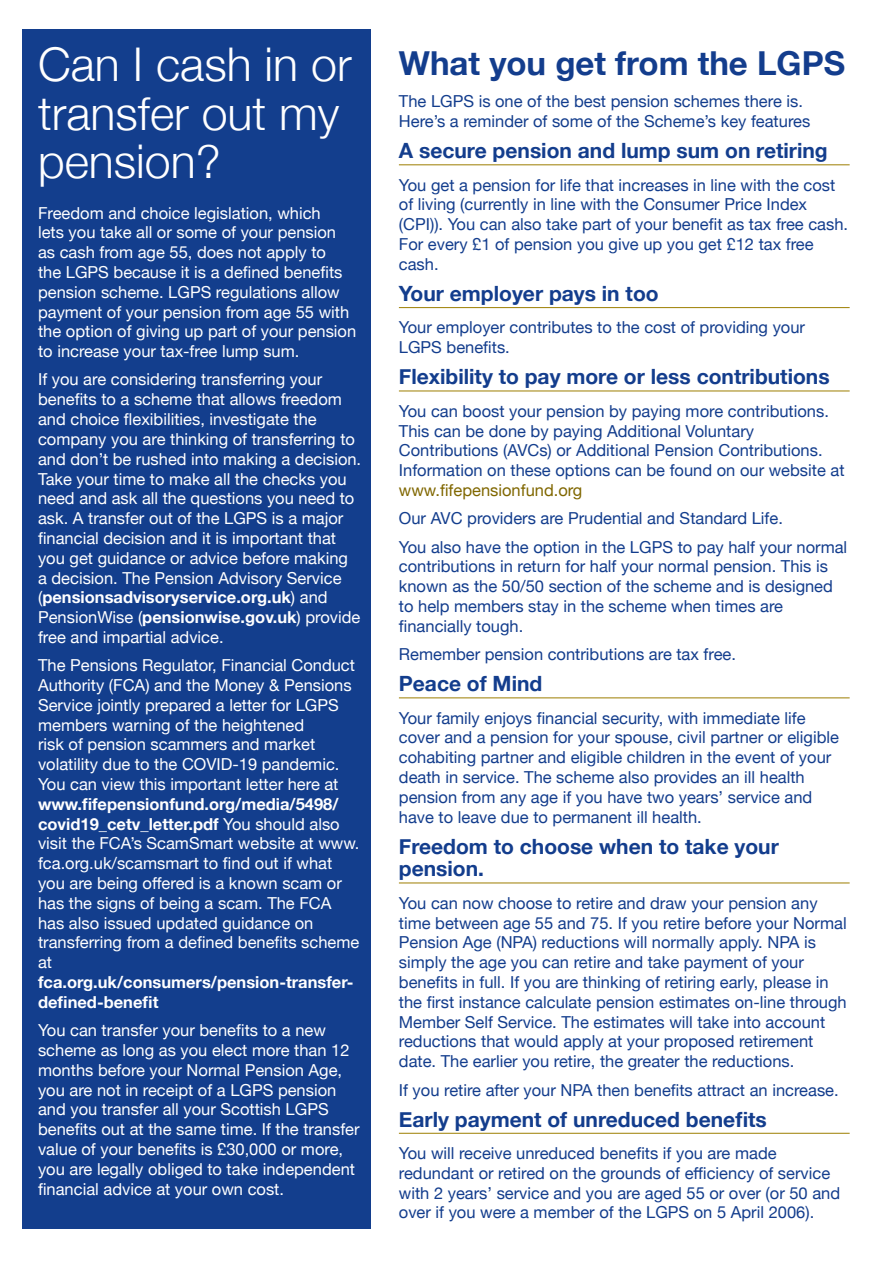
<style>
.page{position:relative;width:893px;height:1263px;background:#fff}
.page>*{position:absolute;margin:0;border:0;box-sizing:border-box;transform-origin:0 0}
.heading_1{font:300 46.5px/48px "Helvetica Neue";color:#fff}
.heading_1-2{font:700 33px "Helvetica Neue";color:#133d8d}
.heading_3{font:700 21px/22.5px "Helvetica Neue";color:#133d8d}
.t1{font:16.5px/19.8px "Helvetica Neue";color:#133d8d}
.t2{font:16.5px/19.8px "Helvetica Neue";color:#fff}
.s1{font-weight:700}
.s2{color:#806700}
</style>
<div class="page">
<div style="left:23px;top:30px;width:348px;height:1199px;background:#133e8d"></div>
<hr style="left:399px;top:164px;width:451px;height:1px;background:#9d7e00">
<hr style="left:399px;top:307px;width:451px;height:1px;background:#9d7e00">
<hr style="left:399px;top:391px;width:451px;height:1px;background:#9d7e00">
<hr style="left:399px;top:697px;width:451px;height:1px;background:#9d7e00">
<hr style="left:399px;top:882px;width:451px;height:1px;background:#9d7e00">
<hr style="left:399px;top:1133px;width:451px;height:1px;background:#9d7e00">
<p class="heading_1" style="left:38px;top:38px;width:315px">Can I cash in or transfer out my pension?</p>
<p class="t2" style="left:38px;top:204px;width:320px">Freedom and choice legislation, which<br>lets you take all or some of your pension as cash from age 55, does not apply to<br>the LGPS because it is a defined benefits pension scheme. LGPS regulations allow payment of your pension from age 55 with the option of giving up part of your pension to increase your tax-free lump sum.</p>
<p class="t2" style="left:38px;top:371px;width:325px">If you are considering transferring your benefits to a scheme that allows freedom and choice flexibilities, investigate the company you are thinking of transferring to and don’t be rushed into making a decision.<br>Take your time to make all the checks you need and ask all the questions you need to ask. A transfer out of the LGPS is a major financial decision and it is important that you get guidance or advice before making<br>a decision. The Pension Advisory Service (<span class="s1">pensionsadvisoryservice.org.uk</span>) and PensionWise (<span class="s1">pensionwise.gov.uk</span>) provide free and impartial advice.</p>
<p class="t2" style="left:38px;top:656px;width:323px">The Pensions Regulator, Financial Conduct Authority (FCA) and the Money &amp; Pensions Service jointly prepared a letter for LGPS members warning of the heightened<br>risk of pension scammers and market volatility due to the COVID-19 pandemic.<br>You can view this important letter here at <span class="s1">www.fifepensionfund.org/media/5498/ covid19_cetv_letter.pdf</span> You should also visit the FCA’s ScamSmart website at www. fca.org.uk/scamsmart to find out if what you are being offered is a known scam or has the signs of being a scam. The FCA has also issued updated guidance on transferring from a defined benefits scheme at <span class="s1">fca.org.uk/consumers/pension-transfer&shy;defined-benefit</span></p>
<p class="t2" style="left:38px;top:1021px;width:323px">You can transfer your benefits to a new scheme as long as you elect more than 12 months before your Normal Pension Age, you are not in receipt of a LGPS pension and you transfer all your Scottish LGPS benefits out at the same time. If the transfer value of your benefits is £30,000 or more, you are legally obliged to take independent financial advice at your own cost.</p>
<p class="heading_1-2" style="left:399px;top:37px;width:448px">What you get from the LGPS</p>
<p class="t1" style="left:399px;top:92px;width:413px">The LGPS is one of the best pension schemes there is.<br>Here’s a reminder of some of the Scheme’s key features</p>
<p class="heading_3" style="left:399px;top:140px;width:430px">A secure pension and lump sum on retiring</p>
<p class="t1" style="left:399px;top:176px;width:451px">You get a pension for life that increases in line with the cost of living (currently in line with the Consumer Price Index (CPI)). You can also take part of your benefit as tax free cash.<br>For every £1 of pension you give up you get £12 tax free cash.</p>
<p class="heading_3" style="left:399px;top:283px;width:261px">Your employer pays in too</p>
<p class="t1" style="left:399px;top:319px;width:408px">Your employer contributes to the cost of providing your<br>LGPS benefits.</p>
<p class="heading_3" style="left:399px;top:366px;width:432px">Flexibility to pay more or less contributions</p>
<p class="t1" style="left:399px;top:402px;width:447px">You can boost your pension by paying more contributions.<br>This can be done by paying Additional Voluntary Contributions (AVCs) or Additional Pension Contributions.<br>Information on these options can be found on our website at <span class="s2">www.fifepensionfund.org</span></p>
<p class="t1" style="left:399px;top:509px;width:386px">Our AVC providers are Prudential and Standard Life.</p>
<p class="t1" style="left:399px;top:538px;width:450px">You also have the option in the LGPS to pay half your normal contributions in return for half your normal pension. This is known as the 50/50 section of the scheme and is designed to help members stay in the scheme when times are financially tough.</p>
<p class="t1" style="left:399px;top:645px;width:339px">Remember pension contributions are tax free.</p>
<p class="heading_3" style="left:399px;top:673px;width:145px">Peace of Mind</p>
<p class="t1" style="left:399px;top:709px;width:442px">Your family enjoys financial security, with immediate life cover and a pension for your spouse, civil partner or eligible cohabiting partner and eligible children in the event of your death in service. The scheme also provides an ill health pension from any age if you have two years’ service and have to leave due to permanent ill health.</p>
<p class="heading_3" style="left:399px;top:835px;width:381px">Freedom to choose when to take your pension.</p>
<p class="t1" style="left:399px;top:894px;width:449px">You can now choose to retire and draw your pension any time between age 55 and 75. If you retire before your Normal Pension Age (NPA) reductions will normally apply. NPA is simply the age you can retire and take payment of your benefits in full. If you are thinking of retiring early, please in the first instance calculate pension estimates on-line through Member Self Service. The estimates will take into account reductions that would apply at your proposed retirement date. The earlier you retire, the greater the reductions.</p>
<p class="t1" style="left:399px;top:1081px;width:441px">If you retire after your NPA then benefits attract an increase.</p>
<p class="heading_3" style="left:399px;top:1108px;width:369px">Early payment of unreduced benefits</p>
<p class="t1" style="left:399px;top:1144px;width:443px">You will receive unreduced benefits if you are made redundant or retired on the grounds of efficiency of service with 2 years’ service and you are aged 55 or over (or 50 and over if you were a member of the LGPS on 5 April 2006).</p>
</div>
